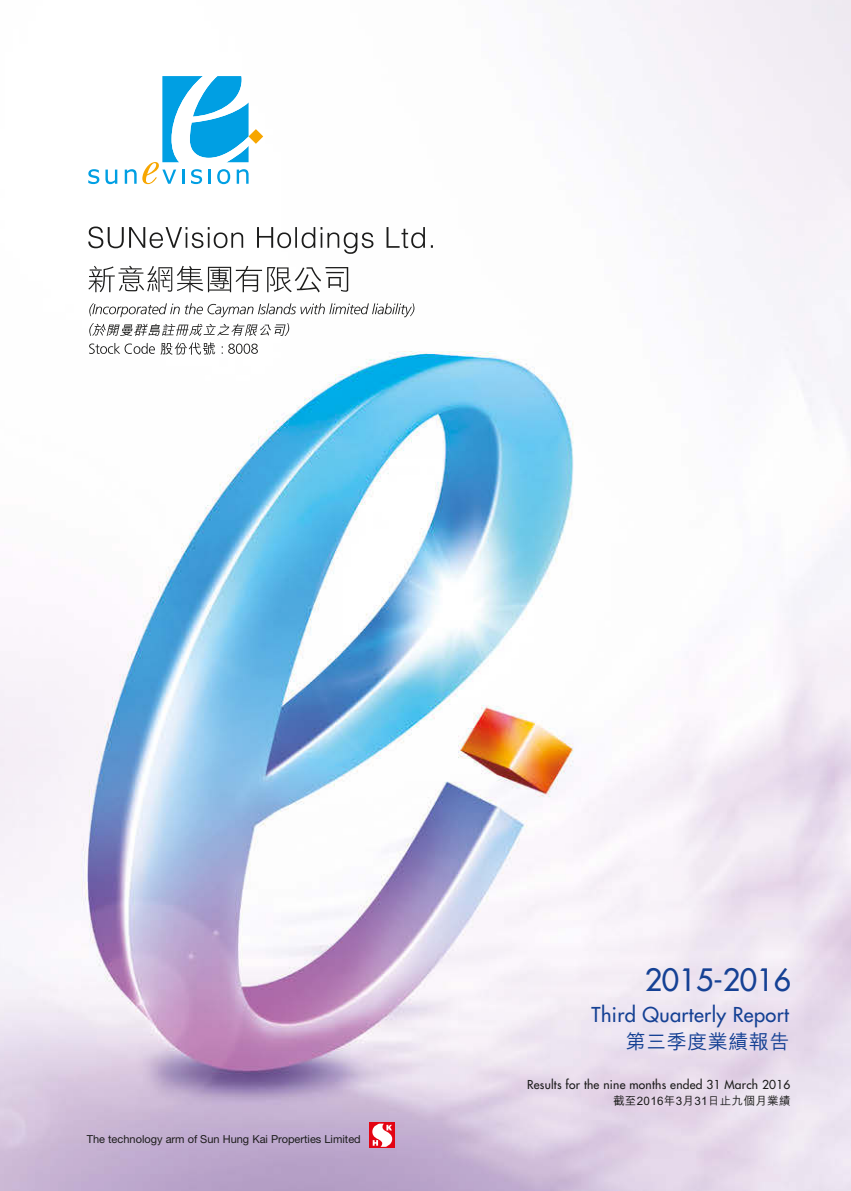
<style>
.page{position:relative;width:851px;height:1191px;background:#fff}
.page>*{position:absolute;margin:0;border:0;box-sizing:border-box;transform-origin:0 0}
.t1{font:500 30px "Futura Std";letter-spacing:-.01em;color:#154194}
.t2{font:500 20px "Futura Std";letter-spacing:.02em;color:#154194}
.t3{font:500 20px "M Hei HK";letter-spacing:.025em;color:#154194}
.t4{font:500 12px "Futura Std";letter-spacing:.02em;color:#1c1c1b}
.t5{font:500 11.6px "M Hei HK";letter-spacing:.025em;color:#1c1c1b}
.t6{font:11px "Helvetica Neue LT Std";color:#1c1c1b}
</style>
<div class="page">
<img style="left:0;top:0;width:850px;height:1191px">
<svg style="left:89px;top:303px;width:325px;height:14px"></svg>
<svg style="left:89px;top:342px;width:169px;height:13px"></svg>
<svg style="left:89px;top:323px;width:200px;height:13px"></svg>
<div style="left:369px;top:1122px;width:26px;height:26px;background:#e30413"></div>
<svg style="left:372px;top:1123px;width:20px;height:23px"></svg>
<svg style="left:88px;top:169px;width:11px;height:15px"></svg>
<svg style="left:105px;top:170px;width:12px;height:14px"></svg>
<svg style="left:125px;top:76px;width:138px;height:108px"></svg>
<svg style="left:88px;top:226px;width:345px;height:66px"></svg>
<p class="t6" style="left:87px;top:1132px;width:275px">The technology arm of Sun Hung Kai Properties Limited</p>
<h1 class="t1" style="left:644px;top:961px;width:148px">2015-2016</h1>
<h2 class="t2" style="left:591px;top:1002px;width:199px">Third Quarterly Report</h2>
<h2 class="t3" style="left:626px;top:1026px;width:165px">第三季度業績報告</h2>
<p class="t4" style="left:527px;top:1076px;width:265px">Results for the nine months ended 31 March 2016</p>
<p class="t5" style="left:613px;top:1092px;width:179px">截至2016年3月31日止九個月業績</p>
</div>
